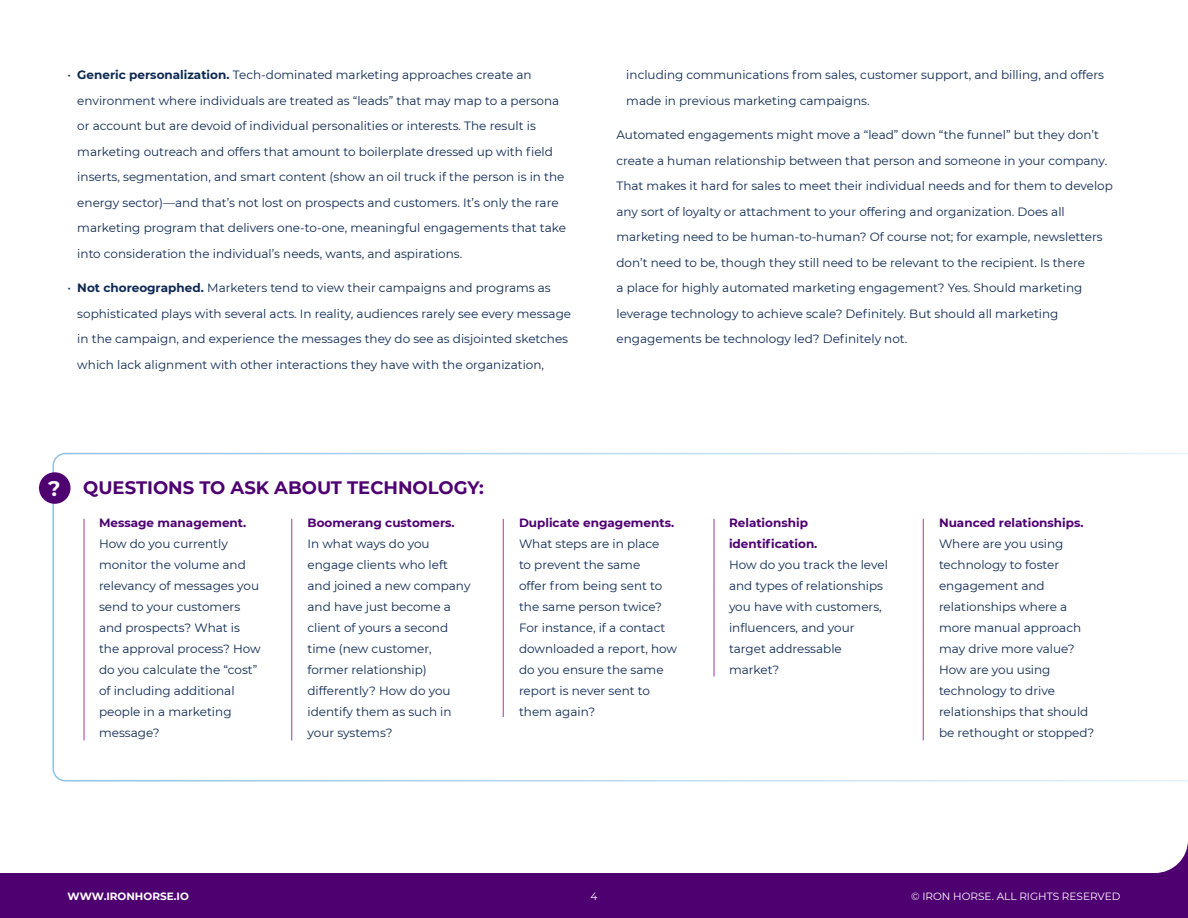
<style>
.page{position:relative;width:1188px;height:918px;background:#fff}
.page>*{position:absolute;margin:0;border:0;box-sizing:border-box;transform-origin:0 0}
.t1{font:700 21px "Montserrat";color:#fff}
.t2{font:700 18px "Montserrat";color:#4e0071}
.t3{font:12px/21px "Montserrat";color:#0d2952}
.t4{font:700 12px/21px "Montserrat";color:#4e0071}
.t5{font:10.5px "Montserrat";color:#fff}
.t6{font:700 10.5px "Montserrat";color:#fff}
.s1{font-weight:700}
</style>
<div class="page">
<svg style="left:0;top:841px;width:1188px;height:77px;fill:#4e0071"></svg>
<svg style="left:52px;top:452px;width:1136px;height:330px"></svg>
<div style="left:39px;top:472px;width:31px;height:32px;background:#4e0071;border-radius:50%"></div>
<hr style="left:84px;top:519px;width:1px;height:221px;background:#ae349b">
<hr style="left:291px;top:519px;width:1px;height:221px;background:#ae349b">
<hr style="left:503px;top:519px;width:1px;height:198px;background:#ae349b">
<hr style="left:714px;top:519px;width:1px;height:157px;background:#ae349b">
<hr style="left:923px;top:519px;width:1px;height:221px;background:#ae349b">
<p class="t3" style="left:77px;top:62px;width:490px;line-height:25.5px;text-indent:-10px">• <span class="s1">Generic personalization.</span> Tech-dominated marketing approaches create an environment where individuals are treated as “leads” that may map to a persona or account but are devoid of individual personalities or interests. The result is marketing outreach and offers that amount to boilerplate dressed up with field inserts, segmentation, and smart content (show an oil truck if the person is in the energy sector)—and that’s not lost on prospects and customers. It’s only the rare marketing program that delivers one-to-one, meaningful engagements that take into consideration the individual’s needs, wants, and aspirations.</p>
<p class="t3" style="left:77px;top:275px;width:495px;line-height:25.5px;text-indent:-10px">• <span class="s1">Not choreographed.</span> Marketers tend to view their campaigns and programs as sophisticated plays with several acts. In reality, audiences rarely see every message in the campaign, and experience the messages they do see as disjointed sketches which lack alignment with other interactions they have with the organization,</p>
<p class="t3" style="left:626px;top:62px;width:479px;line-height:25.5px">including communications from sales, customer support, and billing, and offers made in previous marketing campaigns.</p>
<p class="t3" style="left:616px;top:122px;width:498px;line-height:25.5px">Automated engagements might move a “lead” down “the funnel” but they don’t create a human relationship between that person and someone in your company.<br>That makes it hard for sales to meet their individual needs and for them to develop any sort of loyalty or attachment to your offering and organization. Does all marketing need to be human-to-human? Of course not; for example, newsletters don’t need to be, though they still need to be relevant to the recipient. Is there<br>a place for highly automated marketing engagement? Yes. Should marketing leverage technology to achieve scale? Definitely. But should all marketing engagements be technology led? Definitely not.</p>
<h1 class="t1" style="left:48px;top:473px;width:14px">?</h1>
<h2 class="t2" style="left:83px;top:475px;width:402px">QUESTIONS TO ASK ABOUT TECHNOLOGY:</h2>
<p class="t4" style="left:99px;top:512px;width:149px">Message management.</p>
<p class="t3" style="left:99px;top:533px;width:163px">How do you currently monitor the volume and relevancy of messages you send to your customers and prospects? What is the approval process? How do you calculate the “cost” of including additional people in a marketing message?</p>
<p class="t4" style="left:308px;top:512px;width:149px">Boomerang customers.</p>
<p class="t3" style="left:308px;top:533px;width:165px">In what ways do you engage clients who left and joined a new company and have just become a client of yours a second time (new customer, former relationship) differently? How do you identify them as such in your systems?</p>
<p class="t4" style="left:519px;top:512px;width:157px">Duplicate engagements.</p>
<p class="t3" style="left:519px;top:533px;width:160px">What steps are in place<br>to prevent the same<br>offer from being sent to the same person twice?<br>For instance, if a contact downloaded a report, how do you ensure the same report is never sent to them again?</p>
<p class="t4" style="left:729px;top:512px;width:90px">Relationship identification.</p>
<p class="t3" style="left:729px;top:554px;width:160px">How do you track the level and types of relationships you have with customers, influencers, and your target addressable market?</p>
<p class="t4" style="left:939px;top:512px;width:146px">Nuanced relationships.</p>
<p class="t3" style="left:939px;top:533px;width:157px">Where are you using technology to foster engagement and relationships where a more manual approach may drive more value?<br>How are you using technology to drive relationships that should be rethought or stopped?</p>
<p class="t6" style="left:68px;top:888px;width:123px">WWW.IRONHORSE.IO</p>
<p class="t5" style="left:591px;top:889px;width:8px">4</p>
<p class="t5" style="left:911px;top:889px;width:211px">© IRON HORSE. ALL RIGHTS RESERVED</p>
</div>
